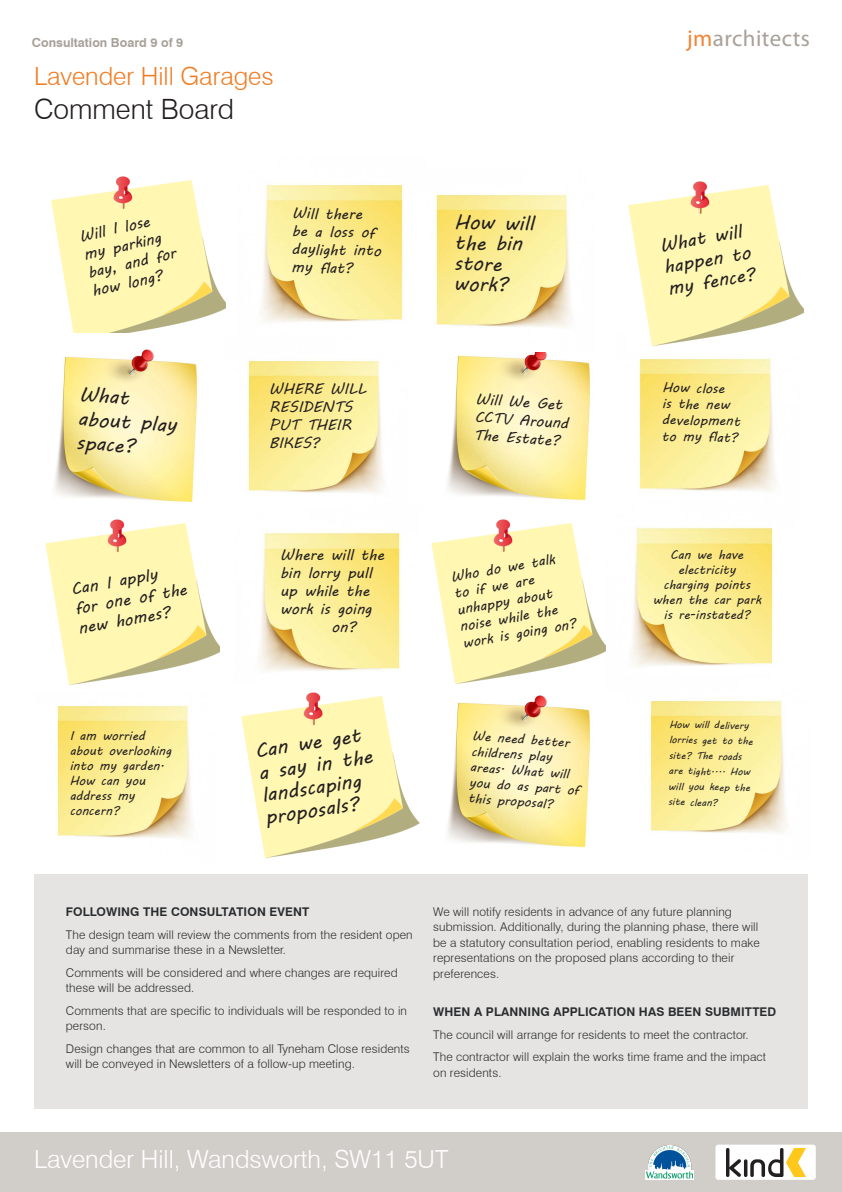
<style>
.page{position:relative;width:842px;height:1192px;background:#fff}
.page>*{position:absolute;margin:0;border:0;box-sizing:border-box;transform-origin:0 0}
.PAGE_TITLE_S{font:300 28px "Swiss 721 BT";color:#231f20}
.t1{font:300 25px "Swiss 721 BT";color:#fff}
.PAGE_TITLE_S-2{font:300 25px "Swiss 721 BT";color:#f07e26}
.t2{font:23px "Myriad Pro";letter-spacing:.02em;color:#a8a199}
.t3{font:20px/20.5px "MV Boli";color:#231f20}
.t4{font:18.5px/22.2px "MV Boli";color:#231f20}
.t5{font:16.5px/19.8px "MV Boli";color:#231f20}
.t6{font:15.5px/18.6px "MV Boli";color:#231f20}
.t7{font:15px/18px "MV Boli";color:#231f20}
.t8{font:14px/16.8px "MV Boli";color:#231f20}
.t9{font:13.5px/16.2px "MV Boli";color:#231f20}
.t10{font:13px/15.6px "MV Boli";color:#231f20}
.t11{font:12.5px/15px "MV Boli";color:#231f20;text-align:center}
.PAGE_SUBTITLE_S{font:700 12.5px "Swiss 721 BT";color:#a8a199}
.t12{font:300 12px/15.5px "Swiss 721 BT";letter-spacing:.01em;color:#292c2f}
.t13{font:700 12px "Swiss 721 BT";letter-spacing:.01em;color:#292c2f}
.t14{font:10px/15.5px "MV Boli";color:#231f20}
.s1{color:#f48232}
</style>
<div class="page">
<div style="left:0;top:1132px;width:842px;height:60px;background:#d1ceca"></div>
<img style="left:646px;top:1145px;width:48px;height:35px">
<div style="left:715px;top:1145px;width:101px;height:35px;background:#fff;border-radius:3px"></div>
<img style="left:726px;top:1148px;width:79px;height:28px">
<img style="left:259px;top:531px;width:141px;height:141px">
<img style="left:51px;top:176px;width:175px;height:157px">
<img style="left:54px;top:349px;width:143px;height:154px">
<img style="left:261px;top:183px;width:142px;height:140px">
<img style="left:248px;top:359px;width:136px;height:135px">
<img style="left:241px;top:692px;width:179px;height:167px">
<img style="left:447px;top:352px;width:143px;height:149px">
<img style="left:447px;top:695px;width:143px;height:153px">
<img style="left:639px;top:357px;width:137px;height:135px">
<img style="left:431px;top:519px;width:175px;height:166px">
<img style="left:631px;top:526px;width:142px;height:141px">
<img style="left:57px;top:704px;width:136px;height:135px">
<img style="left:45px;top:519px;width:175px;height:167px">
<img style="left:628px;top:181px;width:175px;height:166px">
<img style="left:436px;top:193px;width:136px;height:135px">
<img style="left:650px;top:699px;width:137px;height:135px">
<div style="left:34px;top:875px;width:774px;height:234px;background:#e6e4e2"></div>
<p class="PAGE_SUBTITLE_S" style="left:32px;top:35px;width:153px">Consultation Board 9 of 9</p>
<p class="PAGE_TITLE_S-2" style="left:34px;top:61px;width:241px">Lavender Hill Garages</p>
<p class="PAGE_TITLE_S" style="left:34px;top:92px;width:202px">Comment Board</p>
<p class="t6" style="left:77px;top:227px;width:92px;rotate:-13deg">Will I lose my parking bay, and for how long?</p>
<p class="t3" style="left:81px;top:382px;width:100px;line-height:24px;rotate:4deg">What about play space?</p>
<p class="t7" style="left:292px;top:204px;width:91px;rotate:1deg">Will there<br>be a loss of daylight into my flat?</p>
<p class="t7" style="left:269px;top:380px;width:99px">WHERE WILL<br>RESIDENTS<br>PUT THEIR<br>BIKES?</p>
<p class="t3" style="left:455px;top:211px;width:81px;rotate:1deg">How will the bin store work?</p>
<p class="t7" style="left:477px;top:389px;width:96px;rotate:4deg">Will We Get<br>CCTV Around<br>The Estate?</p>
<h3 class="t2" style="left:687px;top:26px;width:124px"><span class="s1">jm</span>architects</h3>
<p class="t4" style="left:658px;top:234px;width:90px;rotate:-10deg">What will happen to my fence?</p>
<p class="t9" style="left:663px;top:379px;width:80px;rotate:1deg">How close<br>is the new development to my flat?</p>
<p class="t5" style="left:70px;top:579px;width:115px;rotate:-10deg">Can I apply for one of the new homes?</p>
<p class="t11" style="left:70px;top:728px;width:103px;text-align:left">I am worried about overlooking into my garden.<br>How can you address my concern?</p>
<p class="t7" style="left:280px;top:545px;width:105px">Where will the</p>
<p class="t7" style="left:280px;top:563px;width:93px">bin lorry pull</p>
<p class="t7" style="left:280px;top:581px;width:91px">up while the</p>
<p class="t7" style="left:280px;top:599px;width:93px">work is going</p>
<p class="t7" style="left:332px;top:617px;width:26px">on?</p>
<p class="t3" style="left:253px;top:740px;width:117px;line-height:22.5px;rotate:-9deg">Can we get a say in the landscaping proposals?</p>
<p class="t8" style="left:450px;top:568px;width:116px;rotate:-10deg">Who do we talk to if we are unhappy about noise while the work is going on?</p>
<p class="t10" style="left:473px;top:728px;width:112px;rotate:4deg">We need better childrens play areas. What will you do as part of this proposal?</p>
<p class="t11" style="left:653px;top:547px;width:110px">Can we have electricity<br>charging points when the car park is re-instated?</p>
<p class="t14" style="left:669px;top:716px;width:85px;rotate:1deg">How will delivery lorries get to the site? The roads are tight.... How will you keep the site clean?</p>
<p class="t13" style="left:66px;top:904px;width:245px">FOLLOWING THE CONSULTATION EVENT</p>
<p class="t12" style="left:66px;top:926px;width:348px">The design team will review the comments from the resident open day and summarise these in a Newsletter.</p>
<p class="t12" style="left:66px;top:964px;width:333px">Comments will be considered and where changes are required these will be addressed.</p>
<p class="t12" style="left:66px;top:1003px;width:343px">Comments that are specific to individuals will be responded to in person.</p>
<p class="t12" style="left:66px;top:1041px;width:345px">Design changes that are common to all Tyneham Close residents will be conveyed in Newsletters of a follow-up meeting.</p>
<p class="t12" style="left:433px;top:904px;width:328px">We will notify residents in advance of any future planning submission. Additionally, during the planning phase, there will be a statutory consultation period, enabling residents to make representations on the proposed plans according to their preferences.</p>
<p class="t13" style="left:433px;top:1004px;width:345px">WHEN A PLANNING APPLICATION HAS BEEN SUBMITTED</p>
<p class="t12" style="left:433px;top:1026px;width:317px">The council will arrange for residents to meet the contractor.</p>
<p class="t12" style="left:433px;top:1049px;width:334px">The contractor will explain the works time frame and the impact on residents.</p>
<h2 class="t1" style="left:34px;top:1144px;width:416px">Lavender Hill, Wandsworth, SW11 5UT</h2>
</div>
